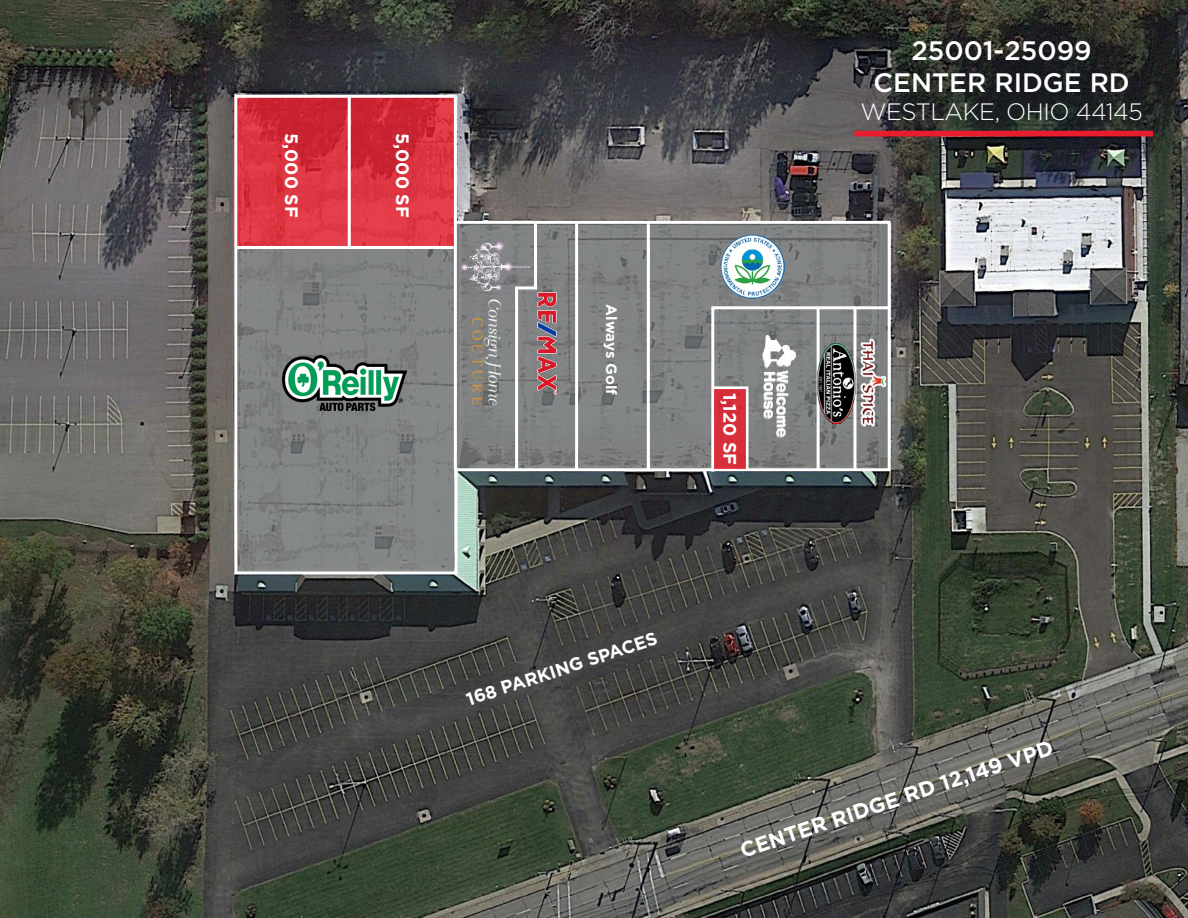
<style>
.page{position:relative;width:1188px;height:918px;background:#fff}
.page>*{position:absolute;margin:0;border:0;box-sizing:border-box;transform-origin:0 0}
.t1{font:500 26.7px/32.5px "Gotham";color:#fff;text-align:center}
.t2{font:300 23.7px "Gotham";letter-spacing:-.02em;color:#fff}
.t3{font:700 21.15px "Gotham";color:#fff}
.t4{font:700 18px "Gotham";color:#fff}
.t5{font:700 15px "Gotham";color:#fff}
</style>
<div class="page">
<img style="left:0;top:0;width:1188px;height:918px">
<div style="left:854px;top:131px;width:299px;height:6px;background:#e91d2d"></div>
<svg style="left:233px;top:93px;width:659px;height:483px"></svg>
<svg style="left:710px;top:305px;width:182px;height:170px"></svg>
<hr style="left:647px;top:221px;width:3px;height:249px;background:#fff">
<hr style="left:575px;top:223px;width:3px;height:247px;background:#fff">
<svg style="left:514px;top:220px;width:24px;height:252px"></svg>
<hr style="left:454px;top:218px;width:3px;height:252px;background:#fff">
<img style="left:518px;top:292px;width:58px;height:102px">
<img style="left:467px;top:294px;width:39px;height:123px">
<img style="left:459px;top:240px;width:71px;height:54px">
<img style="left:721px;top:235px;width:64px;height:64px;border-radius:32px">
<img style="left:763px;top:335px;width:32px;height:102px">
<img style="left:818px;top:344px;width:38px;height:80px">
<img style="left:861px;top:336px;width:27px;height:100px">
<img style="left:282px;top:355px;width:124px;height:55px">
<div style="left:714px;top:389px;width:32px;height:79px;background:#d72f3b"></div>
<hr style="left:348px;top:96px;width:3px;height:152px;background:#fff">
<hr style="left:235px;top:246px;width:219px;height:3px;background:#fff">
<p class="t4" style="left:304px;top:133px;width:86px;rotate:90deg">5,000 SF</p>
<p class="t4" style="left:415px;top:133px;width:86px;rotate:90deg">5,000 SF</p>
<p class="t5" style="left:621px;top:304px;width:92px;rotate:90deg">Always Golf</p>
<p class="t4" style="left:742px;top:393px;width:74px;rotate:90deg">1,120 SF</p>
<h1 class="t1" style="left:873px;top:34px;width:258px">25001-25099<br>CENTER RIDGE RD</h1>
<h2 class="t2" style="left:860px;top:96px;width:284px">WESTLAKE, OHIO 44145</h2>
<p class="t4" style="left:463px;top:688px;width:201px;rotate:-18deg">168 PARKING SPACES</p>
<p class="t3" style="left:736px;top:836px;width:330px;rotate:-18deg">CENTER RIDGE RD 12,149 VPD</p>
</div>
